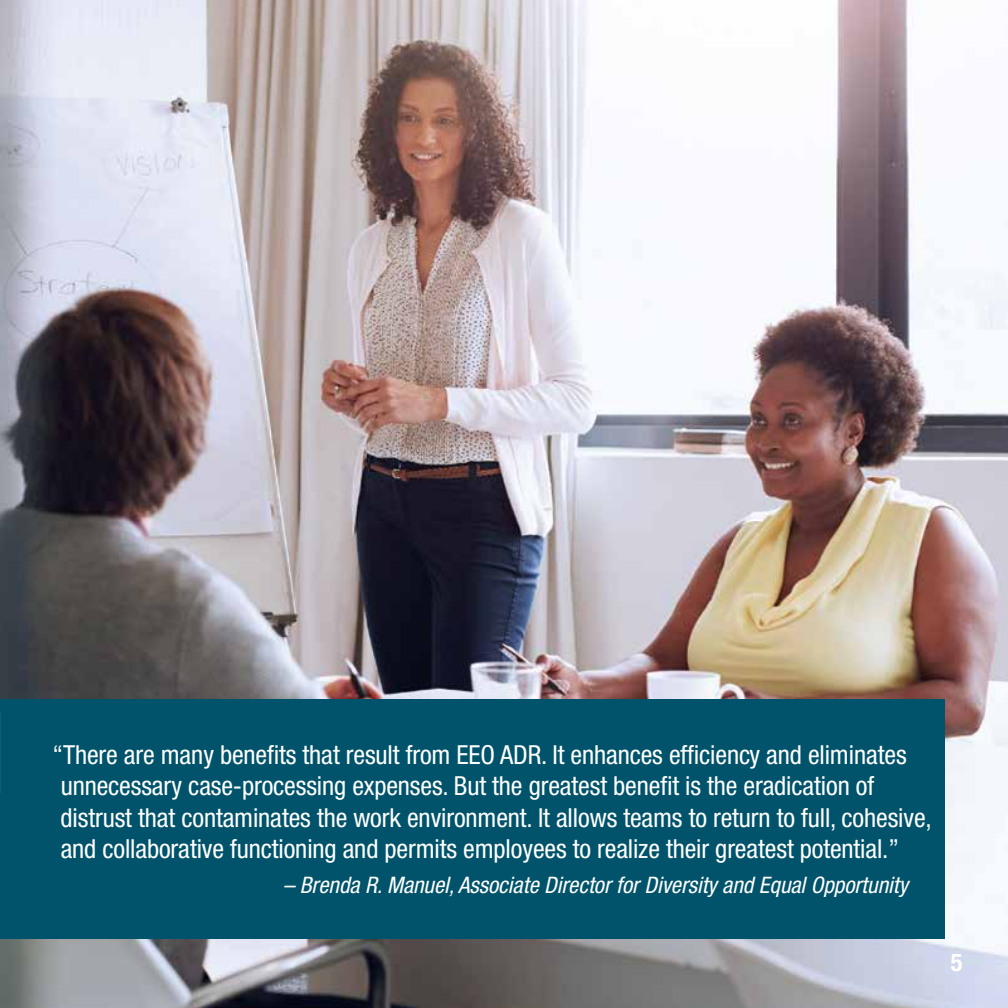
<style>
.page{position:relative;width:1008px;height:1008px;background:#fff}
.page>*{position:absolute;margin:0;border:0;box-sizing:border-box;transform-origin:0 0}
.t1{font:condensed 26.25px/31.5px "Helvetica Neue LT Std";letter-spacing:-.005em;color:#fff}
.t2{font:700 condensed 24.5px "Helvetica Neue LT Std";color:#fff}
.t3{font:italic condensed 22.75px "Helvetica Neue LT Std";color:#fff}
</style>
<div class="page">
<img style="left:0;top:0;width:1008px;height:1008px">
<div style="left:0;top:700px;width:945px;height:239px;background:#00536a"></div>
<svg style="left:0;top:712px;width:1px;height:81px"></svg>
<p class="t1" style="left:61px;top:738px;width:873px;text-indent:-8px">“There are many benefits that result from EEO ADR. It enhances efficiency and eliminates unnecessary case-processing expenses. But the greatest benefit is the eradication of distrust that contaminates the work environment. It allows teams to return to full, cohesive, and collaborative functioning and permits employees to realize their greatest potential.”</p>
<p class="t3" style="left:283px;top:872px;width:627px">– Brenda R. Manuel, Associate Director for Diversity and Equal Opportunity</p>
<p class="t2" style="left:951px;top:948px;width:13px">5</p>
</div>
